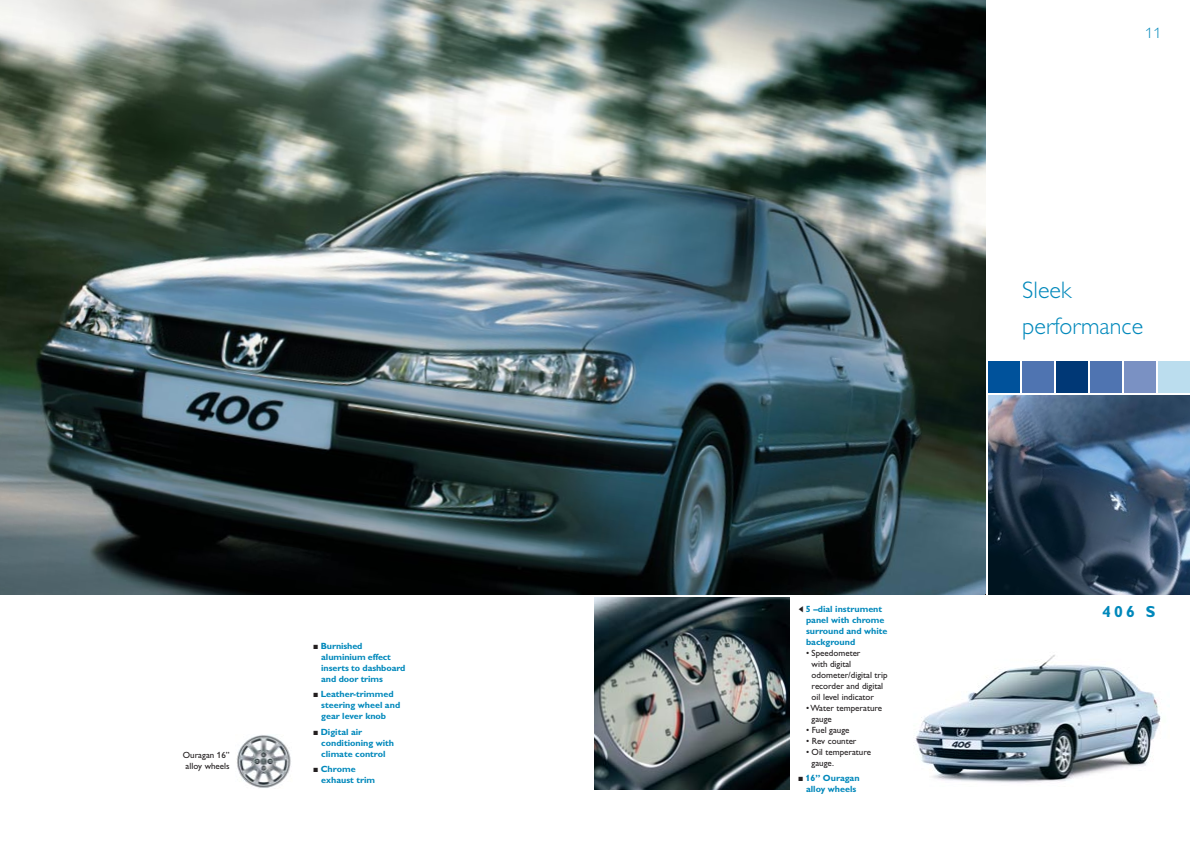
<style>
.page{position:relative;width:1190px;height:841px;background:#fff}
.page>*{position:absolute;margin:0;border:0;box-sizing:border-box;transform-origin:0 0}
.t1{font:300 24px/36px "Gill Alt One";color:#08b}
.t2{font:700 16px "Gill Alt One";color:#08b}
.t3{font:300 15px "Gill Alt One";color:#08b}
.t4{font:700 9px/11px "Gill Alt One";color:#08b}
.t5{font:9px/11px "Gill Alt One";color:#231f20}
.s1{color:#231f20}
.s2{font-family:"European Pi Three";font-weight:400;font-size:8px;color:#231f20}
</style>
<div class="page">
<img style="left:915px;top:655px;width:246px;height:128px">
<img style="left:594px;top:597px;width:196px;height:193px">
<img style="left:988px;top:396px;width:202px;height:198px">
<img style="left:237px;top:735px;width:54px;height:53px">
<div style="left:988px;top:362px;width:31px;height:31px;background:#00529b"></div>
<div style="left:1022px;top:362px;width:31px;height:31px;background:#4f74b1"></div>
<div style="left:1056px;top:362px;width:32px;height:31px;background:#003876"></div>
<div style="left:1090px;top:362px;width:32px;height:31px;background:#4f74b1"></div>
<div style="left:1124px;top:362px;width:32px;height:31px;background:#7a91c3"></div>
<div style="left:1158px;top:362px;width:32px;height:31px;background:#bde"></div>
<img style="left:0;top:0;width:985px;height:594px">
<p class="t5" style="left:183px;top:750px;width:48px;text-align:center">Ouragan 16” alloy wheels</p>
<p class="t4" style="left:321px;top:641px;width:86px;text-indent:-8px"><span class="s1">■</span> Burnished aluminium effect inserts to dashboard and door trims</p>
<p class="t4" style="left:321px;top:690px;width:80px;text-indent:-8px"><span class="s1">■</span> Leather-trimmed steering wheel and gear lever knob</p>
<p class="t4" style="left:321px;top:727px;width:74px;text-indent:-8px"><span class="s1">■</span> Digital air conditioning with climate control</p>
<p class="t4" style="left:321px;top:764px;width:55px;text-indent:-8px"><span class="s1">■</span> Chrome exhaust trim</p>
<h3 class="t3" style="left:1145px;top:27px;width:17px">11</h3>
<h1 class="t1" style="left:1022px;top:274px;width:122px">Sleek performance</h1>
<p class="t4" style="left:798px;top:604px;width:85px"><span class="s2">-</span> 5 –dial instrument</p>
<h2 class="t2" style="left:1102px;top:605px;width:55px">406 S</h2>
<p class="t4" style="left:806px;top:615px;width:83px">panel with chrome surround and white background</p>
<p class="t5" style="left:812px;top:648px;width:77px;text-indent:-6px">• Speedometer<br>with digital odometer/digital trip recorder and digital oil level indicator</p>
<p class="t5" style="left:812px;top:703px;width:72px;text-indent:-6px">• Water temperature gauge</p>
<p class="t5" style="left:806px;top:725px;width:45px">• Fuel gauge</p>
<p class="t5" style="left:806px;top:736px;width:52px">• Rev counter</p>
<p class="t5" style="left:812px;top:747px;width:61px;text-indent:-6px">• Oil temperature gauge.</p>
<p class="t4" style="left:798px;top:773px;width:63px;text-align:center"><span class="s1">■</span> 16” Ouragan alloy wheels</p>
</div>
